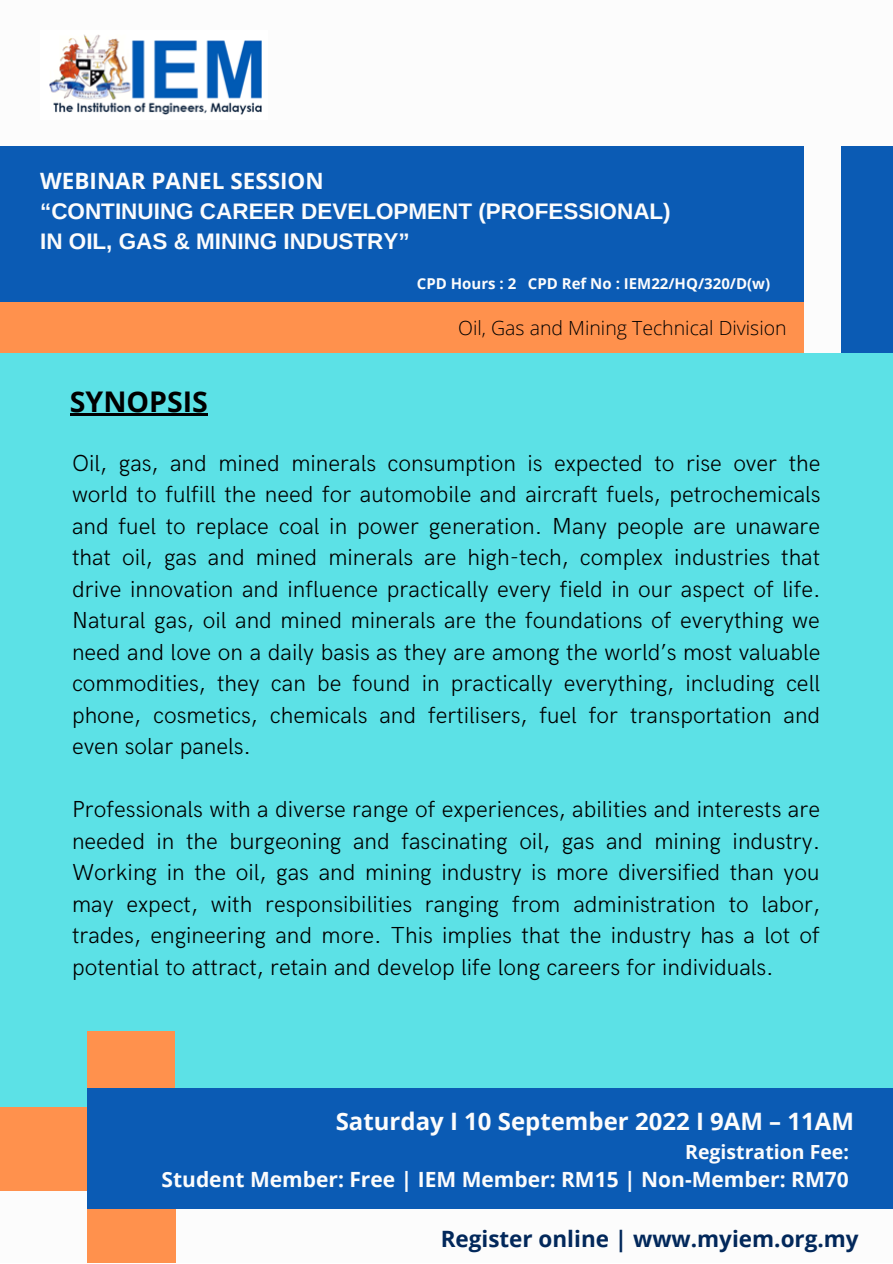
<style>
.page{position:relative;width:893px;height:1264px;background:#fff}
.page>*{position:absolute;margin:0;border:0;box-sizing:border-box;transform-origin:0 0}
.t1{font:700 28.5px "Open Sans";color:#000}
.t2{font:700 24px "Open Sans";color:#fcfcfc}
.t3{font:300 23.25px/31.5px "HK Grotesk";color:#000;text-align:justify}
.t4{font:700 22.5px/30.3px "Arimo";color:#fcfcfc}
.t5{font:700 22.5px "Open Sans";color:#02285b}
.t6{font:700 22.5px "Open Sans";color:#fcfcfc}
.t7{font:700 21px "Open Sans";color:#fcfcfc}
.t8{font:300 19.5px "Open Sans";color:#000}
.t9{font:700 19.5px "Open Sans";color:#fcfcfc}
.t10{font:700 15px "Open Sans";color:#fcfcfc}
</style>
<div class="page">
<div style="left:87px;top:1178px;width:89px;height:84px;background:#ff914d"></div>
<div style="left:0;top:300px;width:803px;height:57px;background:#ff914d"></div>
<div style="left:0;top:353px;width:892px;height:774px;background:#5ce1e6"></div>
<div style="left:841px;top:146px;width:51px;height:207px;background:#0b5bb4"></div>
<div style="left:0;top:146px;width:803px;height:156px;background:#0b5bb4"></div>
<img style="left:49px;top:34px;width:213px;height:81px">
<div style="left:0;top:1106px;width:93px;height:84px;background:#ff914d"></div>
<div style="left:87px;top:1030px;width:88px;height:111px;background:#ff914d"></div>
<div style="left:87px;top:1088px;width:805px;height:120px;background:#0b5bb4"></div>
<hr style="left:70px;top:414px;width:138px;height:2px;background:#000">
<p class="t6" style="left:40px;top:165px;width:285px">WEBINAR PANEL SESSION</p>
<p class="t4" style="left:40px;top:196px;width:632px">“CONTINUING CAREER DEVELOPMENT (PROFESSIONAL)<br>IN OIL, GAS &amp; MINING INDUSTRY”</p>
<p class="t10" style="left:417px;top:273px;width:355px">CPD Hours : 2 CPD Ref No : IEM22/HQ/320/D(w)</p>
<p class="t1" style="left:70px;top:381px;width:139px">SYNOPSIS</p>
<p class="t8" style="left:458px;top:314px;width:330px">Oil, Gas and Mining Technical Division</p>
<p class="t3" style="left:72px;top:448px;width:750px">Oil, gas, and mined minerals consumption is expected to rise over the world to fulfill the need for automobile and aircraft fuels, petrochemicals and fuel to replace coal in power generation. Many people are unaware that oil, gas and mined minerals are high-tech, complex industries that drive innovation and influence practically every field in our aspect of life.<br>Natural gas, oil and mined minerals are the foundations of everything we need and love on a daily basis as they are among the world’s most valuable commodities, they can be found in practically everything, including cell phone, cosmetics, chemicals and fertilisers, fuel for transportation and even solar panels.</p>
<p class="t3" style="left:72px;top:794px;width:749px">Professionals with a diverse range of experiences, abilities and interests are needed in the burgeoning and fascinating oil, gas and mining industry.<br>Working in the oil, gas and mining industry is more diversified than you may expect, with responsibilities ranging from administration to labor, trades, engineering and more. This implies that the industry has a lot of potential to attract, retain and develop life long careers for individuals.</p>
<p class="t2" style="left:336px;top:1104px;width:520px">Saturday I 10 September 2022 I 9AM – 11AM</p>
<p class="t9" style="left:685px;top:1137px;width:165px">Registration Fee:</p>
<p class="t7" style="left:161px;top:1164px;width:688px">Student Member: Free | IEM Member: RM15 | Non-Member: RM70</p>
<p class="t5" style="left:440px;top:1222px;width:419px">Register online | www.myiem.org.my</p>
</div>
